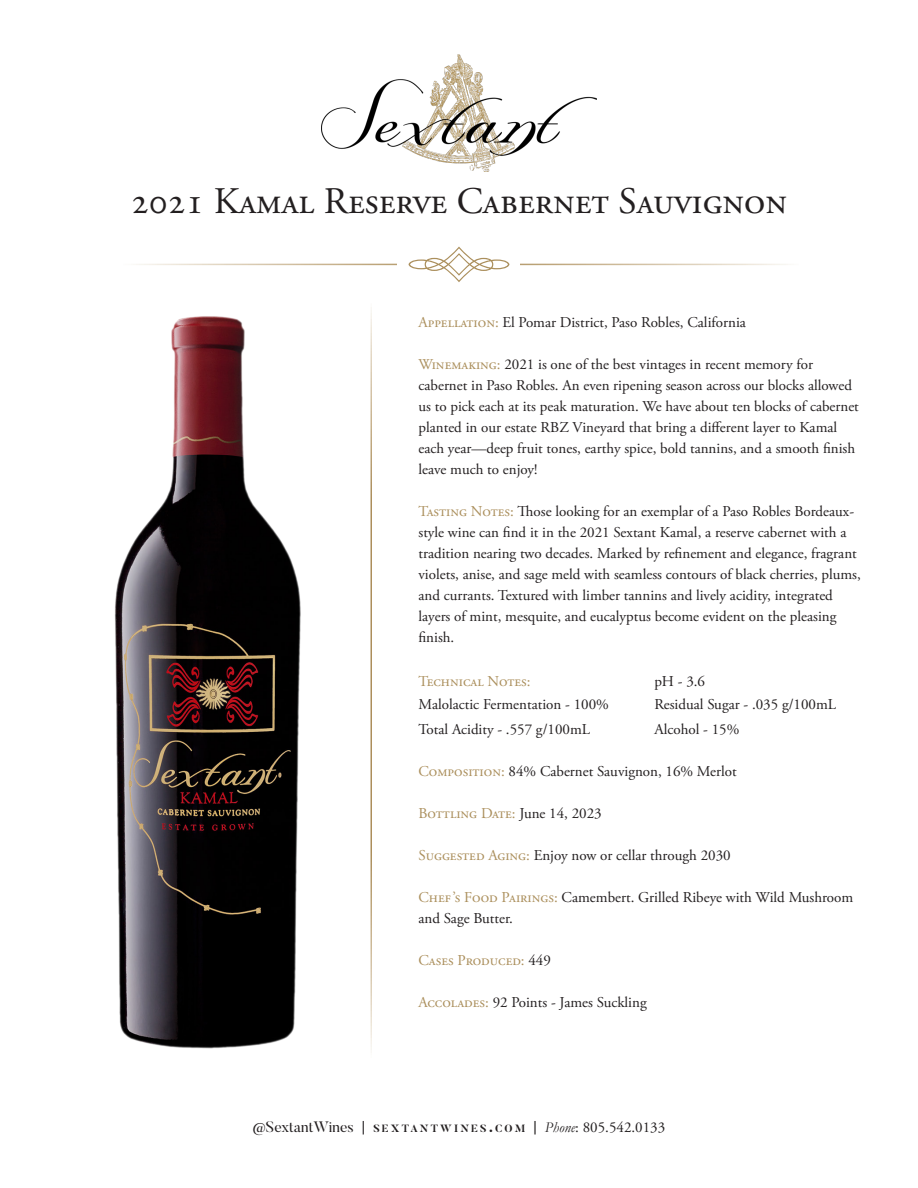
<style>
.page{position:relative;width:918px;height:1188px;background:#fff}
.page>*{position:absolute;margin:0;border:0;box-sizing:border-box;transform-origin:0 0}
.t1{font:37.5px "Adobe Garamond Pro";color:#231f20}
.t2{font:15px/21px "Adobe Garamond Pro";color:#231f20}
.t3{font:15px "Adobe Garamond Pro";color:#ab8f5c}
.t4{font:700 10.5px "Butler";color:#231f20}
.s1{color:#ab8f5c}
.s2{color:#231f20}
.s3{font-weight:400;font-size:15px}
.s4{font-size:15px}
.s5{font-family:"Garamond";font-weight:400;font-style:italic;font-size:15px}
.s6{font-family:"Adobe Garamond Pro";font-weight:400;font-size:15px}
</style>
<div class="page">
<svg style="left:409px;top:247px;width:100px;height:35px"></svg>
<img style="left:322px;top:54px;width:274px;height:117px">
<img style="left:114px;top:316px;width:187px;height:732px">
<p class="t1" style="left:131px;top:178px;width:658px">2021 Kamal Reserve Cabernet Sauvignon</p>
<p class="t2" style="left:418px;top:313px;width:329px"><span class="s1">Appellation:</span> El Pomar District, Paso Robles, California</p>
<p class="t2" style="left:418px;top:355px;width:442px"><span class="s1">Winemaking:</span> 2021 is one of the best vintages in recent memory for cabernet in Paso Robles. An even ripening season across our blocks allowed us to pick each at its peak maturation. We have about ten blocks of cabernet planted in our estate RBZ Vineyard that bring a different layer to Kamal each year—deep fruit tones, earthy spice, bold tannins, and a smooth finish leave much to enjoy!</p>
<p class="t2" style="left:418px;top:502px;width:444px"><span class="s1">Tasting Notes:</span> Those looking for an exemplar of a Paso Robles Bordeaux&shy;style wine can find it in the 2021 Sextant Kamal, a reserve cabernet with a tradition nearing two decades. Marked by refinement and elegance, fragrant violets, anise, and sage meld with seamless contours of black cherries, plums, and currants. Textured with limber tannins and lively acidity, integrated layers of mint, mesquite, and eucalyptus become evident on the pleasing finish.</p>
<p class="t3" style="left:418px;top:672px;width:114px">Technical Notes:</p>
<p class="t2" style="left:654px;top:672px;width:52px">pH - 3.6</p>
<p class="t2" style="left:418px;top:694px;width:192px">Malolactic Fermentation - 100%</p>
<p class="t2" style="left:654px;top:694px;width:183px">Residual Sugar - .035 g/100mL</p>
<p class="t2" style="left:418px;top:719px;width:173px">Total Acidity - .557 g/100mL</p>
<p class="t2" style="left:654px;top:719px;width:87px">Alcohol - 15%</p>
<p class="t2" style="left:418px;top:761px;width:320px"><span class="s1">Composition:</span> 84% Cabernet Sauvignon, 16% Merlot</p>
<p class="t3" style="left:418px;top:804px;width:185px">Bottling Date: <span class="s2">June 14, 2023</span></p>
<p class="t2" style="left:418px;top:845px;width:314px"><span class="s1">Suggested Aging:</span> Enjoy now or cellar through 2030</p>
<p class="t2" style="left:418px;top:887px;width:436px"><span class="s1">Chef’s Food Pairings:</span> Camembert. Grilled Ribeye with Wild Mushroom and Sage Butter.</p>
<p class="t3" style="left:418px;top:951px;width:134px">Cases Produced: <span class="s2">449</span></p>
<p class="t2" style="left:418px;top:992px;width:230px"><span class="s1">Accolades:</span> 92 Points - James Suckling</p>
<p class="t4" style="left:253px;top:1121px;width:414px"><span class="s3">@SextantWines</span> <span class="s4">|</span> S E X TA N T W I N E S <span class="s4">.</span> C O M <span class="s4">|</span> <span class="s5">Phone</span><span class="s6">: 805.542.0133</span></p>
</div>
